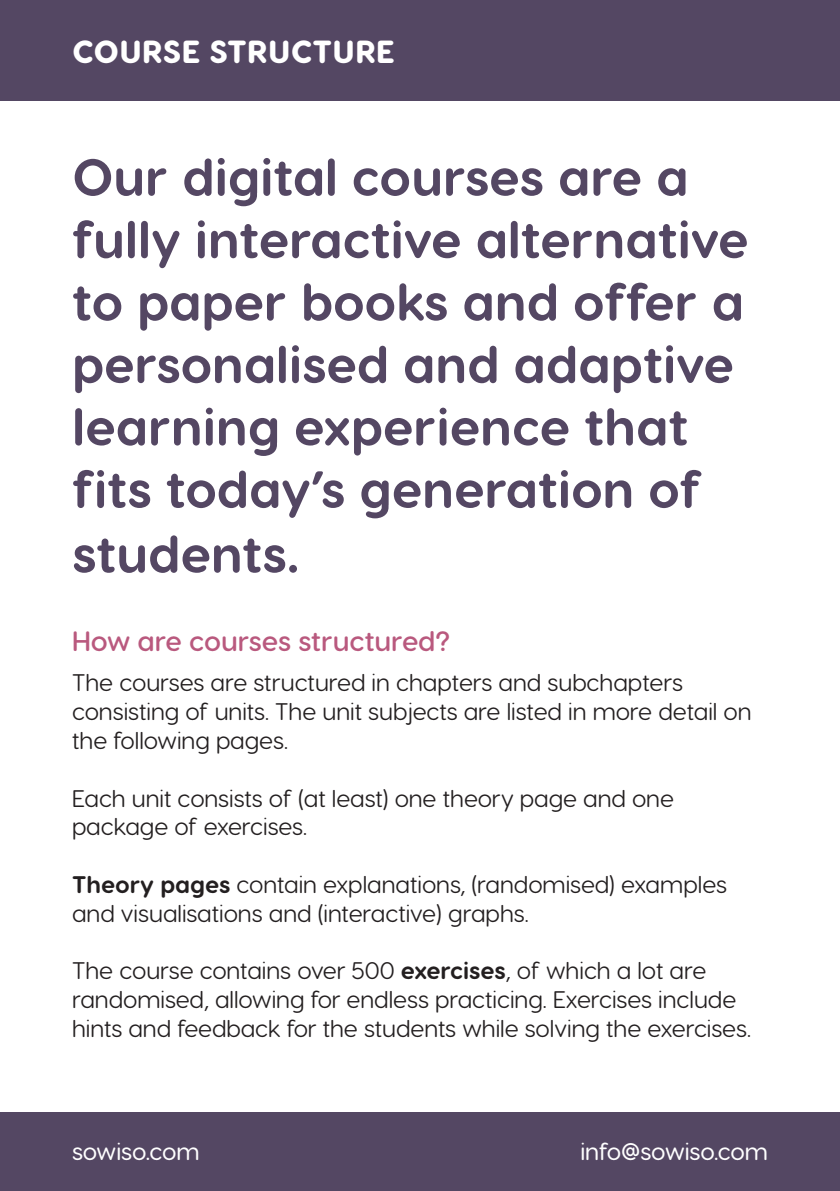
<style>
.page{position:relative;width:840px;height:1191px;background:#fff}
.page>*{position:absolute;margin:0;border:0;box-sizing:border-box;transform-origin:0 0}
.t1{font:700 52px/62.8px "Visby Round CF";letter-spacing:-.005em;color:#544763}
.t2{font:800 32px "Visby Round CF";letter-spacing:.01em;color:#fff}
.t3{font:600 28px "Visby Round CF";color:#b9597e}
.t4{font:24px/28.8px "Visby Round CF";color:#231f20}
.t5{font:500 24px "Visby Round CF";letter-spacing:-.01em;color:#fff}
.s1{font-weight:700}
</style>
<div class="page">
<div style="left:0;top:0;width:839px;height:101px;background:#544763"></div>
<div style="left:0;top:1112px;width:839px;height:79px;background:#544763"></div>
<h2 class="t2" style="left:72px;top:31px;width:324px">COURSE STRUCTURE</h2>
<h1 class="t1" style="left:72px;top:146px;width:678px">Our digital courses are a fully interactive alternative to paper books and offer a personalised and adaptive learning experience that fits today’s generation of students.</h1>
<p class="t3" style="left:72px;top:623px;width:379px">How are courses structured?</p>
<p class="t4" style="left:72px;top:668px;width:680px">The courses are structured in chapters and subchapters consisting of units. The unit subjects are listed in more detail on the following pages.</p>
<p class="t4" style="left:72px;top:783px;width:603px">Each unit consists of (at least) one theory page and one package of exercises.</p>
<p class="t4" style="left:72px;top:870px;width:656px"><span class="s1">Theory pages</span> contain explanations, (randomised) examples and visualisations and (interactive) graphs.</p>
<p class="t4" style="left:72px;top:956px;width:680px">The course contains over 500 <span class="s1">exercises</span>, of which a lot are randomised, allowing for endless practicing. Exercises include hints and feedback for the students while solving the exercises.</p>
<p class="t5" style="left:72px;top:1136px;width:129px">sowiso.com</p>
<p class="t5" style="left:580px;top:1136px;width:189px">info@sowiso.com</p>
</div>
